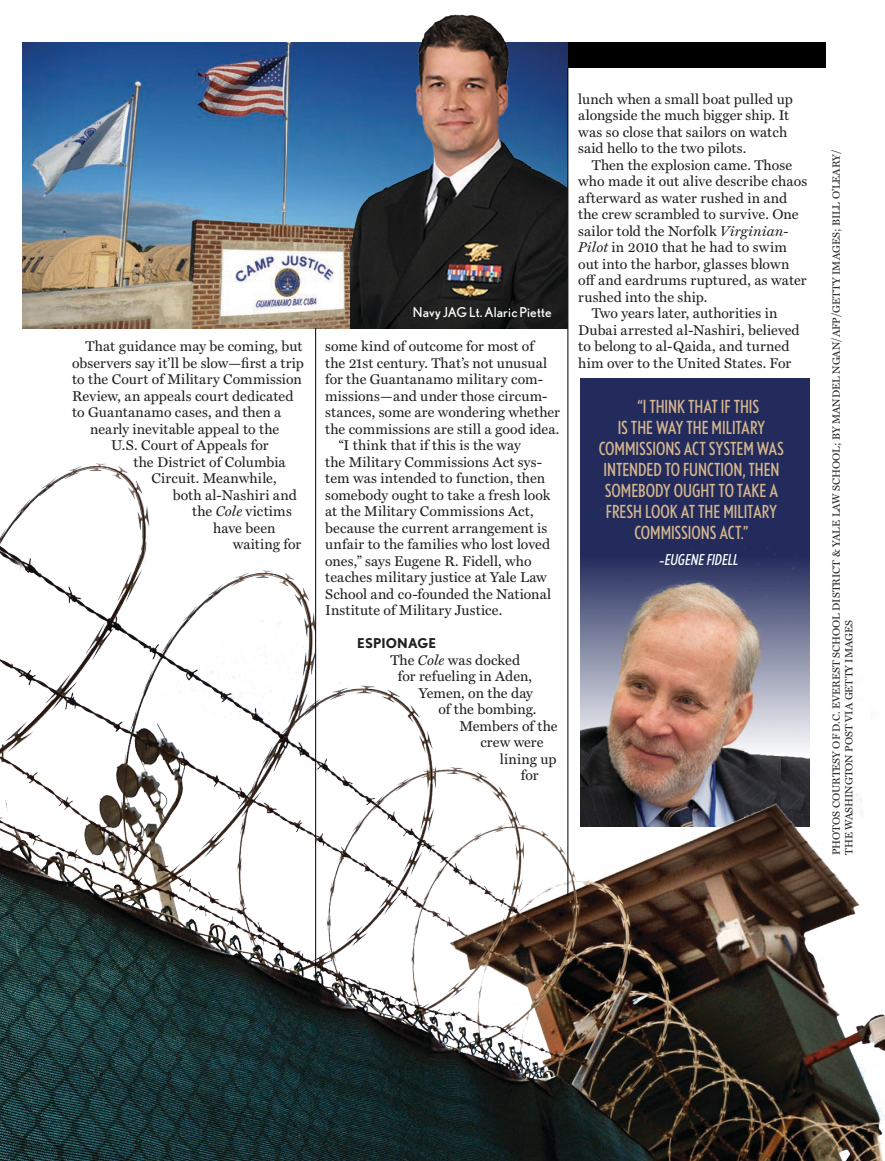
<style>
.page{position:relative;width:885px;height:1161px;background:#fff}
.page>*{position:absolute;margin:0;border:0;box-sizing:border-box;transform-origin:0 0}
.t1{font:condensed 18px "Nobel";letter-spacing:-.01em;color:#d6b68d}
.t2{font:italic condensed 15px "Nobel";color:#fff}
.t3{font:14.25px/16.5px "Miller Text";letter-spacing:.01em;color:#231f20}
.t4{font:14.25px "Miller Text";letter-spacing:-.01em;color:#231f20}
.t5{font:13.5px "Nobel";letter-spacing:.01em;color:#fff}
.t6{font:700 13.5px "Nobel";letter-spacing:.005em;color:#231f20}
.t7{font:10.5px/12.6px "Miller Text";color:#231f20}
.s1{font-style:italic}
</style>
<div class="page">
<div style="left:542px;top:42px;width:283px;height:26px;background:#000"></div>
<img style="left:23px;top:42px;width:328px;height:286px">
<div style="left:580px;top:378px;width:228px;height:491px;background:#222b5b"></div>
<img style="left:0;top:418px;width:884px;height:743px">
<hr style="left:315px;top:328px;width:1px;height:647px;background:#000">
<hr style="left:567px;top:68px;width:1px;height:828px;background:#000">
<img style="left:351px;top:14px;width:216px;height:314px">
<p class="t3" style="left:86px;top:337px;width:218px">That guidance may be coming, but</p>
<p class="t3" style="left:72px;top:353px;width:233px">observers say it’ll be slow—first a trip</p>
<p class="t3" style="left:72px;top:370px;width:231px">to the Court of Military Commission</p>
<p class="t3" style="left:72px;top:386px;width:223px">Review, an appeals court dedicated</p>
<p class="t3" style="left:72px;top:403px;width:211px">to Guantanamo cases, and then a</p>
<p class="t3" style="left:90px;top:419px;width:191px">nearly inevitable appeal to the</p>
<p class="t3" style="left:111px;top:436px;width:159px">U.S. Court of Appeals for</p>
<p class="t3" style="left:134px;top:452px;width:153px">the District of Columbia</p>
<p class="t3" style="left:152px;top:469px;width:127px">Circuit. Meanwhile,</p>
<p class="t3" style="left:173px;top:485px;width:126px">both al-Nashiri and</p>
<p class="t3" style="left:192px;top:502px;width:101px">the <span class="s1">Cole</span> victims</p>
<p class="t3" style="left:213px;top:518px;width:64px">have been</p>
<p class="t3" style="left:233px;top:535px;width:70px">waiting for</p>
<p class="t5" style="left:412px;top:304px;width:140px">Navy JAG Lt. Alaric Piette</p>
<p class="t3" style="left:325px;top:337px;width:210px">some kind of outcome for most of</p>
<p class="t3" style="left:325px;top:353px;width:223px">the 21st century. That’s not unusual</p>
<p class="t3" style="left:325px;top:370px;width:219px">for the Guantanamo military com-</p>
<p class="t3" style="left:325px;top:386px;width:224px">missions—and under those circum-</p>
<p class="t3" style="left:325px;top:403px;width:236px">stances, some are wondering whether</p>
<p class="t3" style="left:325px;top:419px;width:236px">the commissions are still a good idea.</p>
<p class="t3" style="left:338px;top:436px;width:184px">“I think that if this is the way</p>
<p class="t3" style="left:325px;top:452px;width:218px">the Military Commissions Act sys-</p>
<p class="t3" style="left:325px;top:469px;width:221px">tem was intended to function, then</p>
<p class="t3" style="left:325px;top:485px;width:227px">somebody ought to take a fresh look</p>
<p class="t3" style="left:325px;top:502px;width:210px">at the Military Commissions Act,</p>
<p class="t3" style="left:325px;top:518px;width:223px">because the current arrangement is</p>
<p class="t3" style="left:325px;top:535px;width:226px">unfair to the families who lost loved</p>
<p class="t3" style="left:325px;top:551px;width:208px">ones,” says Eugene R. Fidell, who</p>
<p class="t3" style="left:325px;top:568px;width:223px">teaches military justice at Yale Law</p>
<p class="t3" style="left:325px;top:584px;width:227px">School and co-founded the National</p>
<p class="t3" style="left:325px;top:601px;width:178px">Institute of Military Justice.</p>
<p class="t6" style="left:357px;top:635px;width:80px">ESPIONAGE</p>
<p class="t3" style="left:390px;top:650px;width:131px">The <span class="s1">Cole</span> was docked</p>
<p class="t3" style="left:397px;top:667px;width:136px">for refueling in Aden,</p>
<p class="t4" style="left:419px;top:681px;width:116px">Yemen, on the day</p>
<p class="t3" style="left:438px;top:700px;width:100px">of the bombing.</p>
<p class="t3" style="left:459px;top:716px;width:100px">Members of the</p>
<p class="t3" style="left:480px;top:733px;width:65px">crew were</p>
<p class="t3" style="left:500px;top:749px;width:58px">lining up</p>
<p class="t3" style="left:521px;top:766px;width:19px">for</p>
<p class="t3" style="left:578px;top:89px;width:216px">lunch when a small boat pulled up alongside the much bigger ship. It was so close that sailors on watch said hello to the two pilots.</p>
<p class="t3" style="left:591px;top:155px;width:202px">Then the explosion came. Those</p>
<p class="t3" style="left:578px;top:172px;width:230px">who made it out alive describe chaos</p>
<p class="t3" style="left:578px;top:188px;width:210px">afterward as water rushed in and</p>
<p class="t3" style="left:578px;top:205px;width:222px">the crew scrambled to survive. One</p>
<p class="t3" style="left:578px;top:221px;width:212px">sailor told the Norfolk <span class="s1">Virginian-</span></p>
<p class="t3" style="left:578px;top:238px;width:210px"><span class="s1">Pilot</span> in 2010 that he had to swim</p>
<p class="t3" style="left:578px;top:254px;width:213px">out into the harbor, glasses blown</p>
<p class="t3" style="left:578px;top:271px;width:230px">off and eardrums ruptured, as water</p>
<p class="t3" style="left:578px;top:287px;width:130px">rushed into the ship.</p>
<p class="t3" style="left:591px;top:304px;width:187px">Two years later, authorities in</p>
<p class="t3" style="left:578px;top:320px;width:223px">Dubai arrested al-Nashiri, believed</p>
<p class="t3" style="left:578px;top:337px;width:213px">to belong to al-Qaida, and turned</p>
<p class="t3" style="left:578px;top:353px;width:214px">him over to the United States. For</p>
<p class="t1" style="left:637px;top:396px;width:123px">“I THINK THAT IF THIS</p>
<p class="t1" style="left:617px;top:417px;width:149px">IS THE WAY THE MILITARY</p>
<p class="t1" style="left:598px;top:438px;width:186px">COMMISSIONS ACT SYSTEM WAS</p>
<p class="t1" style="left:603px;top:459px;width:177px">INTENDED TO FUNCTION, THEN</p>
<p class="t1" style="left:604px;top:480px;width:175px">SOMEBODY OUGHT TO TAKE A</p>
<p class="t1" style="left:605px;top:501px;width:172px">FRESH LOOK AT THE MILITARY</p>
<p class="t1" style="left:634px;top:522px;width:115px">COMMISSIONS ACT.”</p>
<p class="t2" style="left:658px;top:551px;width:84px">—EUGENE FIDELL</p>
<p class="t7" style="left:829px;top:855px;width:707px;rotate:-90deg">PHOTOS COURTESY OF D.C. EVEREST SCHOOL DISTRICT &amp; YALE LAW SCHOOL; BY MANDEL NGAN/AFP/GETTY IMAGES; BILL O’LEARY/<br>THE WASHINGTON POST VIA GETTY IMAGES</p>
</div>
